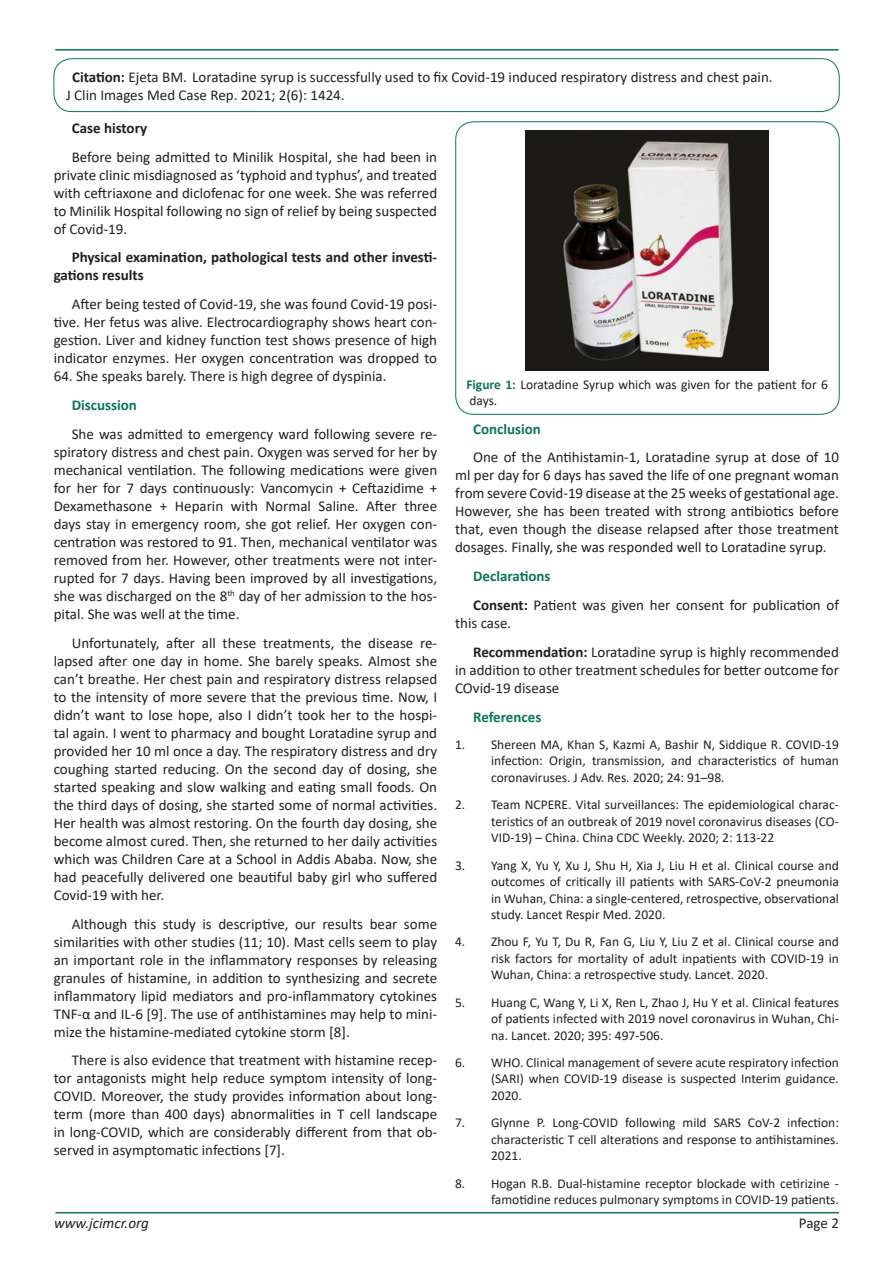
<style>
.page{position:relative;width:893px;height:1263px;background:#fff}
.page>*{position:absolute;margin:0;border:0;box-sizing:border-box;transform-origin:0 0}
.t1{font:15px/18px "Calibri";color:#231f20;text-align:justify}
.t2{font:700 15px/18px "Calibri";color:#231f20}
.t3{font:700 15px "Calibri";color:#0a755b}
.t4{font:italic 15px "Calibri";color:#231f20}
.t5{font:13.5px/16.5px "Calibri";color:#231f20;text-align:justify}
.s1{font-weight:700}
.s2{font-weight:700;color:#0a755b}
</style>
<div class="page">
<hr style="left:55px;top:1212px;width:784px;height:1px;background:#0a755b">
<hr style="left:55px;top:49px;width:784px;height:2px;background:#0a755b">
<div style="left:54px;top:59px;width:785px;height:53px;border:1px solid #0a755b;border-radius:18px"></div>
<div style="left:456px;top:122px;width:383px;height:292px;border:1px solid #0a755b;border-radius:18px"></div>
<img style="left:526px;top:131px;width:242px;height:239px">
<p class="t1" style="left:66px;top:68px;width:708px;text-indent:6px"><span class="s1">Citation:</span> Ejeta BM. Loratadine syrup is successfully used to fix Covid-19 induced respiratory distress and chest pain.<br>J Clin Images Med Case Rep. 2021; 2(6): 1424.</p>
<p class="t2" style="left:72px;top:119px;width:77px">Case history</p>
<p class="t1" style="left:54px;top:147px;width:385px;text-indent:18px">Before being admitted to Minilik Hospital, she had been in private clinic misdiagnosed as ‘typhoid and typhus’, and treated with ceftriaxone and diclofenac for one week. She was referred to Minilik Hospital following no sign of relief by being suspected of Covid-19.</p>
<p class="t2" style="left:54px;top:248px;width:385px;text-indent:18px">Physical examination, pathological tests and other investi&shy;gations results</p>
<p class="t1" style="left:54px;top:295px;width:385px;text-indent:18px">After being tested of Covid-19, she was found Covid-19 posi&shy;tive. Her fetus was alive. Electrocardiography shows heart con&shy;gestion. Liver and kidney function test shows presence of high indicator enzymes. Her oxygen concentration was dropped to</p>
<p class="t1" style="left:54px;top:367px;width:334px">64. She speaks barely. There is high degree of dyspinia.</p>
<p class="t3" style="left:72px;top:394px;width:67px">Discussion</p>
<p class="t1" style="left:54px;top:424px;width:385px;text-indent:18px">She was admitted to emergency ward following severe re&shy;spiratory distress and chest pain. Oxygen was served for her by mechanical ventilation. The following medications were given for her for 7 days continuously: Vancomycin + Ceftazidime + Dexamethasone + Heparin with Normal Saline. After three days stay in emergency room, she got relief. Her oxygen con&shy;centration was restored to 91. Then, mechanical ventilator was removed from her. However, other treatments were not inter&shy;rupted for 7 days. Having been improved by all investigations, she was discharged on the 8<sup>th</sup> day of her admission to the hos&shy;pital. She was well at the time.</p>
<p class="t1" style="left:54px;top:633px;width:385px;text-indent:18px">Unfortunately, after all these treatments, the disease re&shy;lapsed after one day in home. She barely speaks. Almost she can’t breathe. Her chest pain and respiratory distress relapsed to the intensity of more severe that the previous time. Now, I didn’t want to lose hope, also I didn’t took her to the hospi&shy;tal again. I went to pharmacy and bought Loratadine syrup and provided her 10 ml once a day. The respiratory distress and dry coughing started reducing. On the second day of dosing, she started speaking and slow walking and eating small foods. On the third days of dosing, she started some of normal activities.<br>Her health was almost restoring. On the fourth day dosing, she become almost cured. Then, she returned to her daily activities which was Children Care at a School in Addis Ababa. Now, she had peacefully delivered one beautiful baby girl who suffered Covid-19 with her.</p>
<p class="t1" style="left:54px;top:914px;width:385px;text-indent:18px">Although this study is descriptive, our results bear some similarities with other studies (11; 10). Mast cells seem to play an important role in the inflammatory responses by releasing granules of histamine, in addition to synthesizing and secrete inflammatory lipid mediators and pro-inflammatory cytokines TNF-α and IL-6 [9]. The use of antihistamines may help to mini&shy;mize the histamine-mediated cytokine storm [8].</p>
<p class="t1" style="left:54px;top:1051px;width:385px;text-indent:18px">There is also evidence that treatment with histamine recep&shy;tor antagonists might help reduce symptom intensity of long-COVID. Moreover, the study provides information about long&shy;term (more than 400 days) abnormalities in T cell landscape in long-COVID, which are considerably different from that ob&shy;served in asymptomatic infections [7].</p>
<p class="t5" style="left:466px;top:376px;width:363px"><span class="s2">Figure 1:</span> Loratadine Syrup which was given for the patient for 6 days.</p>
<p class="t3" style="left:473px;top:418px;width:69px">Conclusion</p>
<p class="t1" style="left:455px;top:448px;width:385px;text-indent:18px">One of the Antihistamin-1, Loratadine syrup at dose of 10 ml per day for 6 days has saved the life of one pregnant woman from severe Covid-19 disease at the 25 weeks of gestational age.<br>However, she has been treated with strong antibiotics before that, even though the disease relapsed after those treatment dosages. Finally, she was responded well to Loratadine syrup.</p>
<p class="t3" style="left:473px;top:566px;width:79px">Declarations</p>
<p class="t1" style="left:455px;top:596px;width:385px;text-indent:18px"><span class="s1">Consent:</span> Patient was given her consent for publication of this case.</p>
<p class="t1" style="left:455px;top:642px;width:385px;text-indent:18px"><span class="s1">Recommendation:</span> Loratadine syrup is highly recommended in addition to other treatment schedules for better outcome for COvid-19 disease</p>
<p class="t3" style="left:473px;top:706px;width:70px">References</p>
<p class="t5" style="left:491px;top:736px;width:349px;text-indent:-36px">1. Shereen MA, Khan S, Kazmi A, Bashir N, Siddique R. COVID-19 infection: Origin, transmission, and characteristics of human coronaviruses. J Adv. Res. 2020; 24: 91–98.</p>
<p class="t5" style="left:491px;top:796px;width:349px;text-indent:-36px">2. Team NCPERE. Vital surveillances: The epidemiological charac&shy;teristics of an outbreak of 2019 novel coronavirus diseases (CO-VID-19) – China. China CDC Weekly. 2020; 2: 113-22</p>
<p class="t5" style="left:491px;top:856px;width:349px;text-indent:-36px">3. Yang X, Yu Y, Xu J, Shu H, Xia J, Liu H et al. Clinical course and outcomes of critically ill patients with SARS-CoV-2 pneumonia in Wuhan, China: a single-centered, retrospective, observational study. Lancet Respir Med. 2020.</p>
<p class="t5" style="left:491px;top:933px;width:349px;text-indent:-36px">4. Zhou F, Yu T, Du R, Fan G, Liu Y, Liu Z et al. Clinical course and risk factors for mortality of adult inpatients with COVID-19 in Wuhan, China: a retrospective study. Lancet. 2020.</p>
<p class="t5" style="left:491px;top:993px;width:349px;text-indent:-36px">5. Huang C, Wang Y, Li X, Ren L, Zhao J, Hu Y et al. Clinical features of patients infected with 2019 novel coronavirus in Wuhan, Chi&shy;na. Lancet. 2020; 395: 497-506.</p>
<p class="t5" style="left:491px;top:1054px;width:349px;text-indent:-36px">6. WHO. Clinical management of severe acute respiratory infection (SARI) when COVID-19 disease is suspected Interim guidance.<br>2020.</p>
<p class="t5" style="left:491px;top:1114px;width:349px;text-indent:-36px">7. Glynne P. Long-COVID following mild SARS CoV-2 infection: characteristic T cell alterations and response to antihistamines.<br>2021.</p>
<p class="t5" style="left:455px;top:1174px;width:385px;text-align:right">8. Hogan R.B. Dual-histamine receptor blockade with cetirizine - famotidine reduces pulmonary symptoms in COVID-19 patients.</p>
<p class="t4" style="left:54px;top:1212px;width:96px">www.jcimcr.org</p>
<p class="t1" style="left:799px;top:1213px;width:42px">Page 2</p>
</div>
